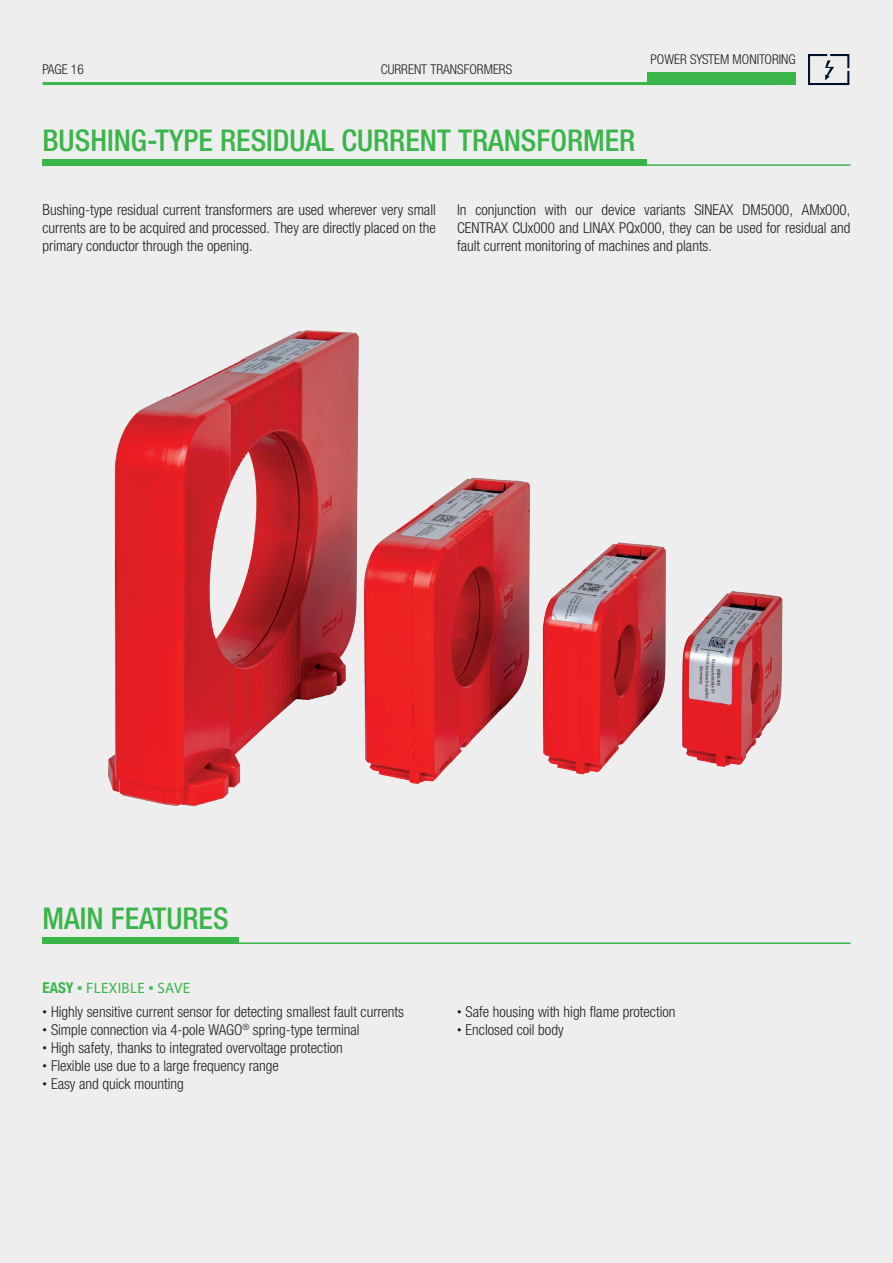
<style>
.page{position:relative;width:893px;height:1263px;background:#eeeeef}
.page>*{position:absolute;margin:0;border:0;box-sizing:border-box;transform-origin:0 0}
.t1{font:500 condensed 30px "Helvetica Neue LTW1 G";color:#3ab54a}
.t2{font:300 condensed 15px/18px "Helvetica Neue LTW1 G";color:#231f20;text-align:justify}
.t3{font:15px "Myriad Pro";letter-spacing:.02em;color:#3bb54b}
.t4{font:300 condensed 13.5px "Helvetica Neue LTW1 G";color:#231f20}
.s1{font-family:"Helvetica Neue LTW1 G";font-weight:700;font-stretch:condensed}
.s2{font-family:"Arial"}
.s3{font-size:9px}
</style>
<div class="page">
<hr style="left:43px;top:82px;width:738px;height:3px;background:#3ab54a">
<div style="left:647px;top:72px;width:149px;height:13px;background:#3ab54a"></div>
<svg style="left:808px;top:54px;width:41px;height:31px"></svg>
<hr style="left:43px;top:164px;width:807px;height:2px;background:#3ab54a">
<div style="left:43px;top:159px;width:604px;height:7px;background:#3ab54a"></div>
<hr style="left:43px;top:942px;width:807px;height:2px;background:#3ab54a">
<div style="left:43px;top:937px;width:196px;height:7px;background:#3ab54a"></div>
<img style="left:108px;top:330px;width:675px;height:477px">
<p class="t4" style="left:43px;top:62px;width:43px">PAGE 16</p>
<p class="t4" style="left:381px;top:62px;width:133px">CURRENT TRANSFORMERS</p>
<p class="t4" style="left:650px;top:51px;width:147px">POWER SYSTEM MONITORING</p>
<h1 class="t1" style="left:43px;top:123px;width:594px">BUSHING-TYPE RESIDUAL CURRENT TRANSFORMER</h1>
<p class="t2" style="left:43px;top:201px;width:395px">Bushing-type residual current transformers are used wherever very small currents are to be acquired and processed. They are directly placed on the primary conductor through the opening.</p>
<p class="t2" style="left:457px;top:201px;width:395px">In conjunction with our device variants SINEAX DM5000, AMx000, CENTRAX CUx000 and LINAX PQx000, they can be used for residual and fault current monitoring of machines and plants.</p>
<h1 class="t1" style="left:43px;top:901px;width:188px">MAIN FEATURES</h1>
<p class="t3" style="left:43px;top:978px;width:149px"><span class="s1">EASY</span> <span class="s2">▪</span> FLEXIBLE <span class="s2">▪</span> SAVE</p>
<p class="t2" style="left:43px;top:1002px;width:363px"><span class="s3">•</span> Highly sensitive current sensor for detecting smallest fault currents</p>
<p class="t2" style="left:43px;top:1020px;width:319px"><span class="s3">•</span> Simple connection via 4-pole WAGO<sup>®</sup> spring-type terminal</p>
<p class="t2" style="left:43px;top:1038px;width:302px"><span class="s3">•</span> High safety, thanks to integrated overvoltage protection</p>
<p class="t2" style="left:43px;top:1056px;width:238px"><span class="s3">•</span> Flexible use due to a large frequency range</p>
<p class="t2" style="left:43px;top:1074px;width:143px"><span class="s3">•</span> Easy and quick mounting</p>
<p class="t2" style="left:457px;top:1002px;width:220px"><span class="s3">•</span> Safe housing with high flame protection</p>
<p class="t2" style="left:457px;top:1020px;width:108px"><span class="s3">•</span> Enclosed coil body</p>
</div>
